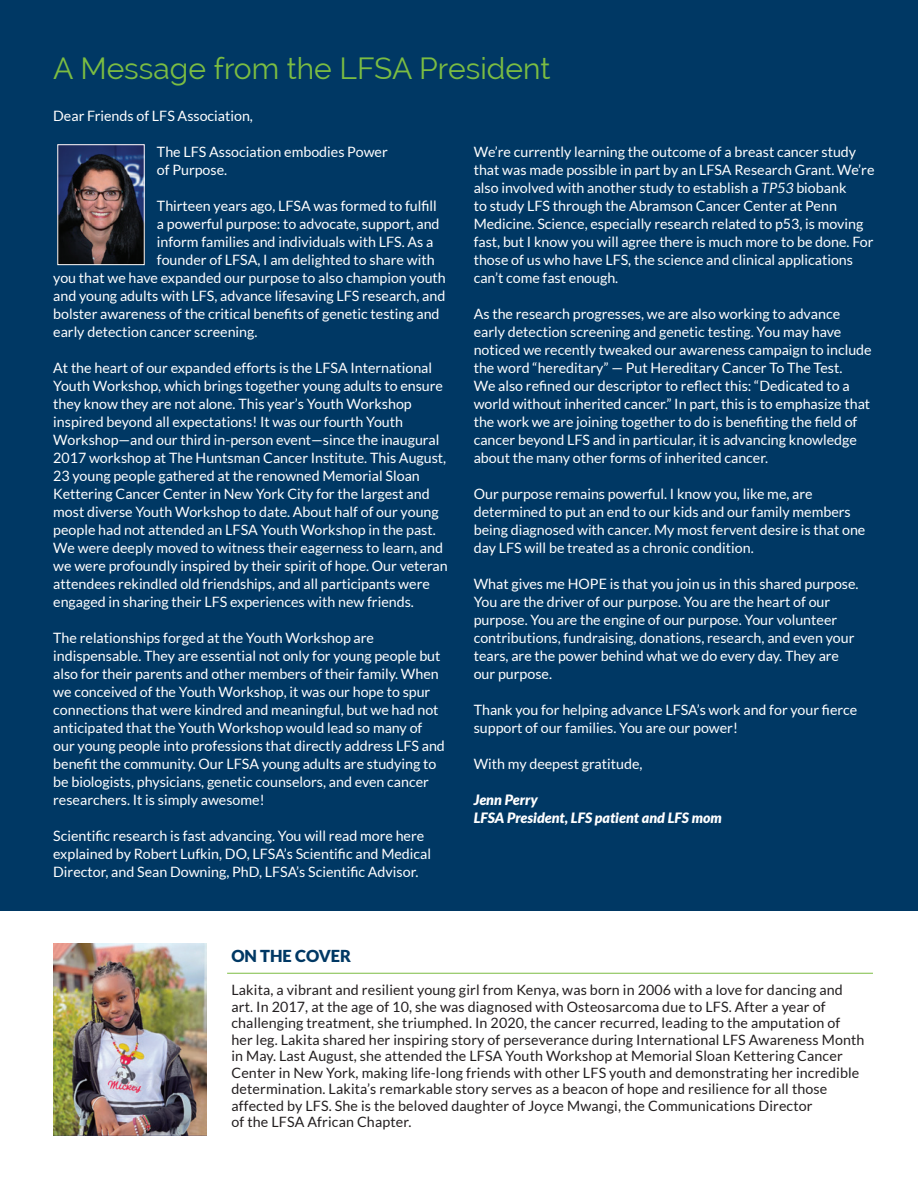
<style>
.page{position:relative;width:918px;height:1188px;background:#fff}
.page>*{position:absolute;margin:0;border:0;box-sizing:border-box;transform-origin:0 0}
.t1{font:30px "Raleway";color:#7cbd42}
.t2{font:900 16.5px "Lato";color:#003864}
.t3{font:14.25px/18px "Lato";color:#fff}
.t4{font:14.25px/16.5px "Lato";letter-spacing:.01em;color:#231f20}
.t5{font:italic 900 14.25px "Lato";color:#fff}
.s1{font-style:italic}
</style>
<div class="page">
<div style="left:0;top:0;width:918px;height:910px;background:#003864"></div>
<img style="left:60px;top:147px;width:82px;height:116px">
<img style="left:53px;top:943px;width:154px;height:192px">
<hr style="left:227px;top:973px;width:646px;height:1px;background:#7cbd42">
<p class="t1" style="left:53px;top:51px;width:499px">A Message from the LFSA President</p>
<p class="t3" style="left:53px;top:107px;width:201px">Dear Friends of LFS Association,</p>
<p class="t3" style="left:157px;top:143px;width:232px">The LFS Association embodies Power of Purpose.</p>
<p class="t3" style="left:157px;top:197px;width:281px">Thirteen years ago, LFSA was formed to fulfill</p>
<p class="t3" style="left:157px;top:215px;width:284px">a powerful purpose: to advocate, support, and</p>
<p class="t3" style="left:157px;top:233px;width:278px">inform families and individuals with LFS. As a</p>
<p class="t3" style="left:157px;top:251px;width:279px">founder of LFSA, I am delighted to share with</p>
<p class="t3" style="left:53px;top:269px;width:394px">you that we have expanded our purpose to also champion youth</p>
<p class="t3" style="left:53px;top:287px;width:394px">and young adults with LFS, advance lifesaving LFS research, and</p>
<p class="t3" style="left:53px;top:305px;width:388px">bolster awareness of the critical benefits of genetic testing and</p>
<p class="t3" style="left:53px;top:323px;width:206px">early detection cancer screening.</p>
<p class="t3" style="left:53px;top:359px;width:396px">At the heart of our expanded efforts is the LFSA International Youth Workshop, which brings together young adults to ensure they know they are not alone. This year’s Youth Workshop inspired beyond all expectations! It was our fourth Youth Workshop—and our third in-person event—since the inaugural 2017 workshop at The Huntsman Cancer Institute. This August, 23 young people gathered at the renowned Memorial Sloan Kettering Cancer Center in New York City for the largest and most diverse Youth Workshop to date. About half of our young people had not attended an LFSA Youth Workshop in the past.<br>We were deeply moved to witness their eagerness to learn, and we were profoundly inspired by their spirit of hope. Our veteran attendees rekindled old friendships, and all participants were engaged in sharing their LFS experiences with new friends.</p>
<p class="t3" style="left:53px;top:629px;width:393px">The relationships forged at the Youth Workshop are indispensable. They are essential not only for young people but also for their parents and other members of their family. When we conceived of the Youth Workshop, it was our hope to spur connections that were kindred and meaningful, but we had not anticipated that the Youth Workshop would lead so many of our young people into professions that directly address LFS and benefit the community. Our LFSA young adults are studying to be biologists, physicians, genetic counselors, and even cancer researchers. It is simply awesome!</p>
<p class="t3" style="left:53px;top:827px;width:379px">Scientific research is fast advancing. You will read more here explained by Robert Lufkin, DO, LFSA’s Scientific and Medical<br>Director, and Sean Downing, PhD, LFSA’s Scientific Advisor.</p>
<p class="t3" style="left:474px;top:143px;width:402px">We’re currently learning the outcome of a breast cancer study that was made possible in part by an LFSA Research Grant. We’re also involved with another study to establish a <span class="s1">TP53</span> biobank<br>to study LFS through the Abramson Cancer Center at Penn Medicine. Science, especially research related to p53, is moving fast, but I know you will agree there is much more to be done. For those of us who have LFS, the science and clinical applications can’t come fast enough.</p>
<p class="t3" style="left:474px;top:305px;width:399px">As the research progresses, we are also working to advance early detection screening and genetic testing. You may have noticed we recently tweaked our awareness campaign to include the word “hereditary” — Put Hereditary Cancer To The Test.<br>We also refined our descriptor to reflect this: “Dedicated to a world without inherited cancer.” In part, this is to emphasize that the work we are joining together to do is benefiting the field of cancer beyond LFS and in particular, it is advancing knowledge about the many other forms of inherited cancer.</p>
<p class="t3" style="left:474px;top:485px;width:393px">Our purpose remains powerful. I know you, like me, are determined to put an end to our kids and our family members being diagnosed with cancer. My most fervent desire is that one day LFS will be treated as a chronic condition.</p>
<p class="t3" style="left:474px;top:575px;width:386px">What gives me HOPE is that you join us in this shared purpose.<br>You are the driver of our purpose. You are the heart of our purpose. You are the engine of our purpose. Your volunteer contributions, fundraising, donations, research, and even your tears, are the power behind what we do every day. They are our purpose.</p>
<p class="t3" style="left:474px;top:701px;width:385px">Thank you for helping advance LFSA’s work and for your fierce support of our families. You are our power!</p>
<p class="t3" style="left:474px;top:755px;width:170px">With my deepest gratitude,</p>
<p class="t5" style="left:474px;top:791px;width:66px">Jenn Perry</p>
<p class="t5" style="left:474px;top:809px;width:250px">LFSA President, LFS patient and LFS mom</p>
<p class="t2" style="left:231px;top:946px;width:121px">ON THE COVER</p>
<p class="t4" style="left:231px;top:982px;width:635px">Lakita, a vibrant and resilient young girl from Kenya, was born in 2006 with a love for dancing and art. In 2017, at the age of 10, she was diagnosed with Osteosarcoma due to LFS. After a year of challenging treatment, she triumphed. In 2020, the cancer recurred, leading to the amputation of her leg. Lakita shared her inspiring story of perseverance during International LFS Awareness Month in May. Last August, she attended the LFSA Youth Workshop at Memorial Sloan Kettering Cancer Center in New York, making life-long friends with other LFS youth and demonstrating her incredible determination. Lakita’s remarkable story serves as a beacon of hope and resilience for all those affected by LFS. She is the beloved daughter of Joyce Mwangi, the Communications Director<br>of the LFSA African Chapter.</p>
</div>
